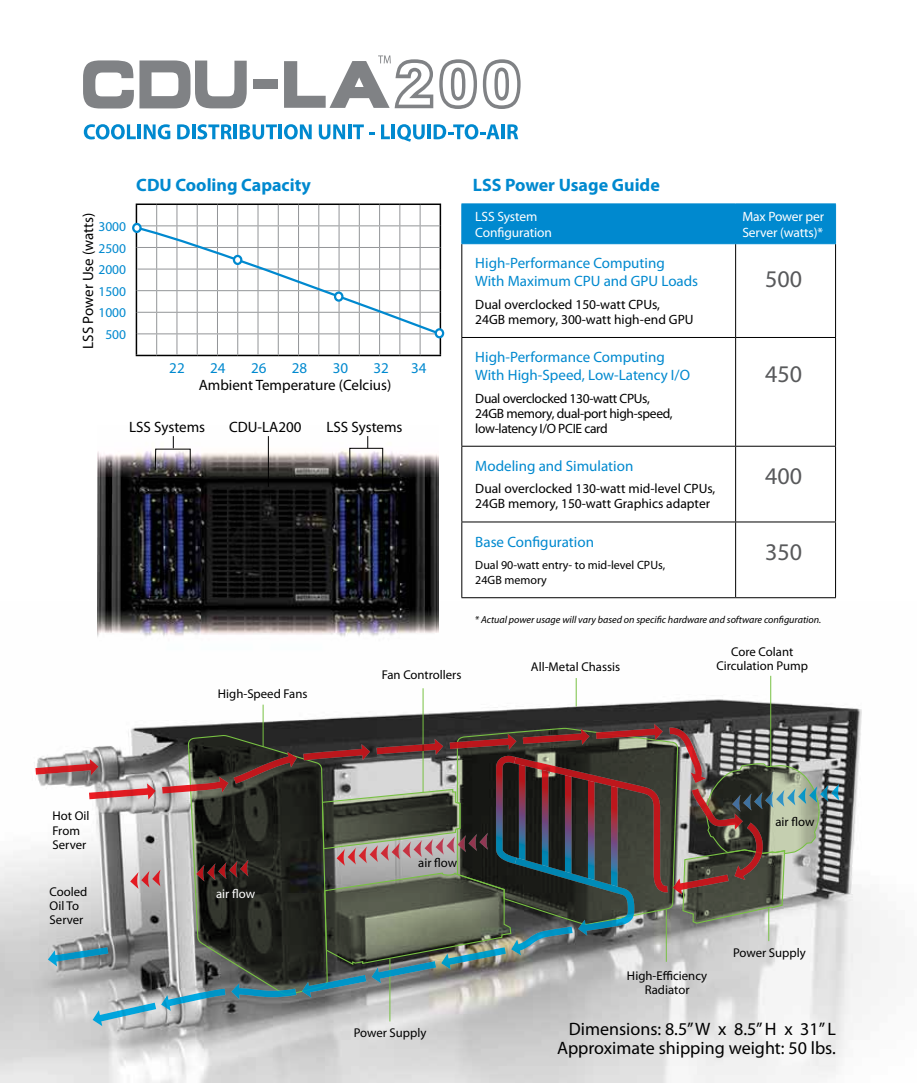
<style>
.page{position:relative;width:917px;height:1083px;background:#fff}
.page>*{position:absolute;margin:0;border:0;box-sizing:border-box;transform-origin:0 0}
.t1{font:24px "Myriad Pro";color:#58595b}
.t2{font:18px/19.5px "Myriad Pro";color:#000;text-align:right}
.t3{font:700 18px "Myriad Pro";color:#0089cf}
.t4{font:15px/18px "Myriad Pro";color:#0089cf}
.t5{font:15px "Myriad Pro";color:#000}
.t6{font:13.5px/15px "Myriad Pro";color:#000}
.t7{font:13.5px/15px "Myriad Pro";letter-spacing:-.025em;color:#000}
.t8{font:13.5px/16.2px "Myriad Pro";letter-spacing:-.01em;color:#fff}
.t9{font:13.5px/21.6px "Myriad Pro";color:#0089cf;text-align:center}
.t10{font:12.75px/14.2px "Myriad Pro";color:#000}
.t11{font:12.75px "Myriad Pro";color:#fff}
.t12{font:12px/15px "Myriad Pro";color:#000}
.t13{font:italic 10.2px "Myriad Pro";color:#000}
</style>
<div class="page">
<img style="left:0;top:601px;width:880px;height:482px">
<img style="left:97px;top:436px;width:341px;height:226px">
<div style="left:155px;top:449px;width:35px;height:21px;border:1px solid #000"></div>
<svg style="left:173px;top:436px;width:1px;height:12px"></svg>
<div style="left:349px;top:448px;width:34px;height:39px;border:1px solid #000"></div>
<svg style="left:367px;top:436px;width:1px;height:12px"></svg>
<hr style="left:268px;top:436px;width:1px;height:51px;background:#000">
<hr style="left:262px;top:705px;width:1px;height:42px;background:#78c143">
<hr style="left:422px;top:688px;width:1px;height:105px;background:#78c143">
<svg style="left:575px;top:678px;width:1px;height:28px"></svg>
<hr style="left:770px;top:676px;width:1px;height:90px;background:#78c143">
<svg style="left:35px;top:724px;width:804px;height:302px;background:#7c7b77"></svg>
<div style="left:462px;top:205px;width:373px;height:38px;background:#0089cf"></div>
<hr style="left:461px;top:244px;width:1px;height:93px;background:#000">
<hr style="left:735px;top:244px;width:1px;height:93px;background:#000">
<hr style="left:835px;top:244px;width:1px;height:93px;background:#000">
<hr style="left:461px;top:337px;width:274px;height:1px;background:#000">
<hr style="left:461px;top:338px;width:1px;height:108px;background:#000">
<hr style="left:735px;top:337px;width:100px;height:1px;background:#000">
<hr style="left:735px;top:338px;width:1px;height:108px;background:#000">
<hr style="left:835px;top:338px;width:1px;height:108px;background:#000">
<hr style="left:461px;top:446px;width:274px;height:1px;background:#000">
<hr style="left:461px;top:447px;width:1px;height:75px;background:#000">
<hr style="left:735px;top:446px;width:100px;height:1px;background:#000">
<hr style="left:735px;top:447px;width:1px;height:75px;background:#000">
<hr style="left:835px;top:447px;width:1px;height:75px;background:#000">
<hr style="left:461px;top:522px;width:274px;height:1px;background:#000">
<hr style="left:461px;top:522px;width:1px;height:75px;background:#000">
<hr style="left:735px;top:522px;width:100px;height:1px;background:#000">
<hr style="left:735px;top:522px;width:1px;height:75px;background:#000">
<hr style="left:835px;top:522px;width:1px;height:75px;background:#000">
<hr style="left:461px;top:597px;width:274px;height:1px;background:#000">
<hr style="left:735px;top:597px;width:100px;height:1px;background:#000">
<hr style="left:461px;top:204px;width:1px;height:39px;background:#0089cf">
<hr style="left:461px;top:204px;width:274px;height:1px;background:#0089cf">
<hr style="left:461px;top:243px;width:274px;height:1px;background:#0089cf">
<hr style="left:735px;top:204px;width:1px;height:39px;background:#0089cf">
<hr style="left:735px;top:204px;width:100px;height:1px;background:#0089cf">
<hr style="left:835px;top:204px;width:1px;height:39px;background:#0089cf">
<hr style="left:735px;top:243px;width:100px;height:1px;background:#0089cf">
<svg style="left:134px;top:204px;width:308px;height:152px"></svg>
<div style="left:133px;top:224px;width:7px;height:8px;background:#fff;border-radius:50%"></div>
<div style="left:132px;top:223px;width:10px;height:10px;border:2px solid #0089cf;border-radius:50%"></div>
<div style="left:234px;top:256px;width:7px;height:8px;background:#fff;border-radius:50%"></div>
<div style="left:233px;top:255px;width:9px;height:10px;border:2px solid #0089cf;border-radius:50%"></div>
<div style="left:335px;top:293px;width:7px;height:8px;background:#fff;border-radius:50%"></div>
<div style="left:334px;top:291px;width:9px;height:11px;border:2px solid #0089cf;border-radius:50%"></div>
<svg style="left:436px;top:329px;width:7px;height:8px"></svg>
<div style="left:434px;top:328px;width:10px;height:10px;border:2px solid #0089cf;border-radius:50%"></div>
<svg style="left:83px;top:60px;width:164px;height:48px"></svg>
<svg style="left:284px;top:55px;width:149px;height:53px"></svg>
<svg style="left:439px;top:59px;width:38px;height:50px"></svg>
<svg style="left:483px;top:59px;width:37px;height:50px"></svg>
<div style="left:253px;top:79px;width:25px;height:10px;background:#808285"></div>
<svg style="left:84px;top:124px;width:52px;height:15px"></svg>
<hr style="left:138px;top:124px;width:3px;height:15px;background:#0089cf">
<svg style="left:144px;top:124px;width:26px;height:15px"></svg>
<svg style="left:177px;top:124px;width:13px;height:15px"></svg>
<hr style="left:192px;top:124px;width:3px;height:15px;background:#0089cf">
<svg style="left:197px;top:124px;width:35px;height:15px"></svg>
<hr style="left:234px;top:124px;width:3px;height:15px;background:#0089cf">
<svg style="left:240px;top:124px;width:37px;height:15px"></svg>
<hr style="left:278px;top:124px;width:4px;height:15px;background:#0089cf">
<svg style="left:284px;top:124px;width:27px;height:15px"></svg>
<svg style="left:319px;top:124px;width:26px;height:15px"></svg>
<hr style="left:348px;top:124px;width:3px;height:15px;background:#0089cf">
<svg style="left:353px;top:124px;width:21px;height:15px"></svg>
<svg style="left:381px;top:124px;width:9px;height:15px"></svg>
<hr style="left:392px;top:124px;width:3px;height:15px;background:#0089cf">
<svg style="left:397px;top:124px;width:27px;height:18px"></svg>
<hr style="left:427px;top:124px;width:4px;height:15px;background:#0089cf">
<svg style="left:433px;top:124px;width:66px;height:15px"></svg>
<hr style="left:501px;top:124px;width:3px;height:15px;background:#0089cf">
<svg style="left:507px;top:124px;width:11px;height:15px"></svg>
<p class="t5" style="left:79px;top:349px;width:138px;rotate:-90deg">LSS Power Use (watts)</p>
<p class="t9" style="left:98px;top:215px;width:29px">3000<br>2500<br>2000<br>1500<br>1000<br>500</p>
<h2 class="t3" style="left:136px;top:173px;width:176px">CDU Cooling Capacity</h2>
<p class="t4" style="left:169px;top:359px;width:17px">22</p>
<p class="t4" style="left:210px;top:359px;width:17px">24</p>
<p class="t4" style="left:251px;top:359px;width:17px">26</p>
<p class="t4" style="left:292px;top:359px;width:17px">28</p>
<p class="t4" style="left:333px;top:359px;width:17px">30</p>
<p class="t4" style="left:373px;top:359px;width:17px">32</p>
<p class="t4" style="left:411px;top:359px;width:17px">34</p>
<p class="t5" style="left:199px;top:376px;width:194px">Ambient Temperature (Celcius)</p>
<p class="t5" style="left:129px;top:417px;width:78px">LSS Systems</p>
<p class="t5" style="left:229px;top:417px;width:74px">CDU-LA200</p>
<p class="t5" style="left:326px;top:417px;width:78px">LSS Systems</p>
<p class="t10" style="left:218px;top:686px;width:91px">High-Speed Fans</p>
<p class="t10" style="left:382px;top:668px;width:81px">Fan Controllers</p>
<h2 class="t3" style="left:473px;top:173px;width:188px">LSS Power Usage Guide</h2>
<p class="t8" style="left:475px;top:208px;width:78px">LSS System<br>Configuration</p>
<p class="t8" style="left:742px;top:208px;width:83px">Max Power per<br>Server (watts)*</p>
<p class="t4" style="left:475px;top:254px;width:224px">High-Performance Computing<br>With Maximum CPU and GPU Loads</p>
<p class="t6" style="left:475px;top:297px;width:220px">Dual overclocked 150-watt CPUs,<br>24GB memory, 300-watt high-end GPU</p>
<h1 class="t1" style="left:765px;top:264px;width:38px">500</h1>
<p class="t4" style="left:475px;top:348px;width:216px">High-Performance Computing<br>With High-Speed, Low-Latency I/O</p>
<p class="t7" style="left:475px;top:390px;width:199px">Dual overclocked 130-watt CPUs,<br>24GB memory, dual-port high-speed, low-latency I/O PCIE card</p>
<p class="t4" style="left:475px;top:457px;width:159px">Modeling and Simulation</p>
<p class="t6" style="left:475px;top:481px;width:241px">Dual overclocked 130-watt mid-level CPUs,<br>24GB memory, 150-watt Graphics adapter</p>
<p class="t4" style="left:475px;top:532px;width:120px">Base Configuration</p>
<p class="t12" style="left:475px;top:557px;width:191px">Dual 90-watt entry- to mid-level CPUs,<br>24GB memory</p>
<h1 class="t1" style="left:765px;top:360px;width:38px">450</h1>
<h1 class="t1" style="left:765px;top:462px;width:38px">400</h1>
<h1 class="t1" style="left:765px;top:537px;width:38px">350</h1>
<p class="t13" style="left:475px;top:613px;width:348px">* Actual power usage will vary based on specific hardware and software configuration.</p>
<p class="t10" style="left:531px;top:660px;width:91px">All-Metal Chassis</p>
<p class="t10" style="left:716px;top:645px;width:93px;text-align:center">Core Colant<br>Circulation Pump</p>
<p class="t10" style="left:52px;top:809px;width:39px">Hot Oil<br>From<br>Server</p>
<p class="t10" style="left:50px;top:884px;width:39px">Cooled</p>
<p class="t11" style="left:216px;top:886px;width:40px">air flow</p>
<p class="t10" style="left:50px;top:898px;width:35px">Oil To<br>Server</p>
<p class="t10" style="left:418px;top:856px;width:40px">air flow</p>
<p class="t10" style="left:353px;top:1025px;width:74px">Power Supply</p>
<p class="t10" style="left:775px;top:814px;width:40px">air flow</p>
<p class="t10" style="left:627px;top:968px;width:82px;text-align:center">High-Efficiency<br>Radiator</p>
<p class="t10" style="left:733px;top:946px;width:74px">Power Supply</p>
<h2 class="t2" style="left:557px;top:1019px;width:280px">Dimensions: 8.5” W x 8.5” H x 31” L<br>Approximate shipping weight: 50 lbs.</h2>
</div>
